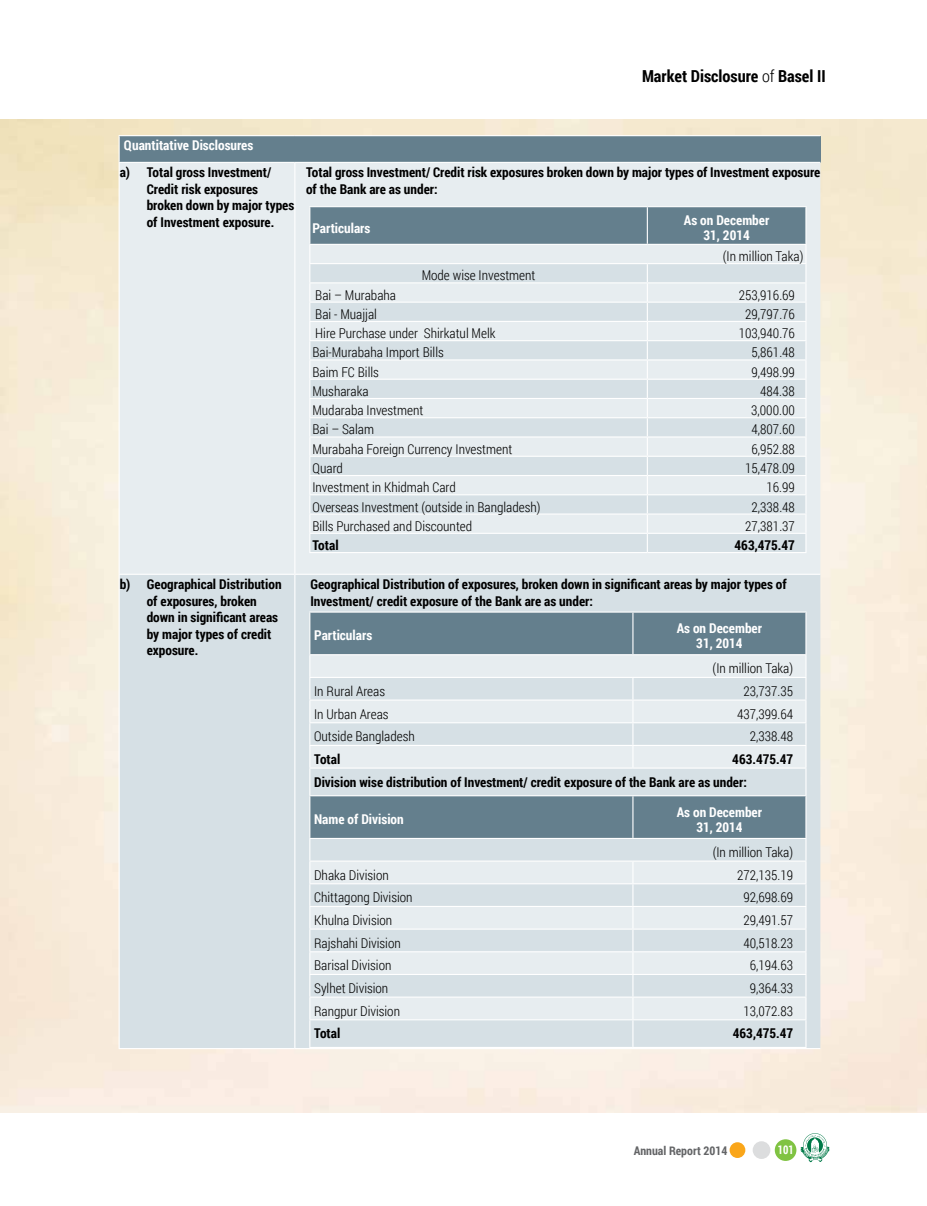
<style>
.page{position:relative;width:927px;height:1206px;background:#fff}
.page>*{position:absolute;margin:0;border:0;box-sizing:border-box;transform-origin:0 0}
.t1{font:700 16.5px "Roboto Condensed";color:#000}
.t2{font:300 13.5px "Roboto Condensed";color:#000}
.t3{font:700 13.5px/16.5px "Roboto Condensed";color:#000}
.t4{font:700 13.5px/15px "Roboto Condensed";color:#fff;text-align:center}
.t5{font:700 12px "Roboto Condensed";color:#636466}
.t6{font:700 12px "Roboto Condensed";color:#fff;scale:.9 1}
.s1{font-weight:300}
</style>
<div class="page">
<img style="left:0;top:119px;width:926px;height:992px">
<div style="left:774px;top:1138px;width:22px;height:22px;background:#80c342;border-radius:50%"></div>
<svg style="left:729px;top:1141px;width:16px;height:16px"></svg>
<div style="left:752px;top:1140px;width:18px;height:18px;background:#dcddde;border-radius:50%"></div>
<svg style="left:800px;top:1133px;width:30px;height:29px"></svg>
<div style="left:119px;top:136px;width:701px;height:26px;background:#647f8d"></div>
<div style="left:120px;top:163px;width:700px;height:410px;background:#e7edf0"></div>
<div style="left:120px;top:574px;width:700px;height:473px;background:#d6e0e5"></div>
<hr style="left:119px;top:135px;width:176px;height:1px;background:#fff">
<svg style="left:119px;top:136px;width:1px;height:26px"></svg>
<hr style="left:295px;top:135px;width:525px;height:1px;background:#fff">
<hr style="left:119px;top:162px;width:176px;height:1px;background:#fff">
<hr style="left:119px;top:163px;width:1px;height:410px;background:#fff">
<hr style="left:295px;top:162px;width:525px;height:1px;background:#fff">
<hr style="left:294px;top:163px;width:1px;height:410px;background:#fff">
<hr style="left:119px;top:573px;width:176px;height:1px;background:#fff">
<hr style="left:119px;top:574px;width:1px;height:473px;background:#fff">
<hr style="left:295px;top:573px;width:525px;height:1px;background:#fff">
<hr style="left:294px;top:574px;width:1px;height:473px;background:#fff">
<hr style="left:119px;top:1047px;width:176px;height:1px;background:#fff">
<hr style="left:295px;top:1047px;width:525px;height:1px;background:#fff">
<hr style="left:309px;top:206px;width:338px;height:1px;background:#fff">
<hr style="left:647px;top:206px;width:159px;height:1px;background:#fff">
<svg style="left:309px;top:207px;width:497px;height:345px;background:#d3dde1"></svg>
<hr style="left:309px;top:552px;width:338px;height:1px;background:#fff">
<hr style="left:647px;top:552px;width:159px;height:1px;background:#fff">
<div style="left:310px;top:612px;width:495px;height:42px;background:#647f8d"></div>
<div style="left:310px;top:655px;width:495px;height:21px;background:#e7edf0"></div>
<svg style="left:310px;top:677px;width:495px;height:369px;background:#d0dadf"></svg>
<hr style="left:309px;top:611px;width:324px;height:1px;background:#fff">
<hr style="left:309px;top:612px;width:1px;height:42px;background:#fff">
<hr style="left:633px;top:611px;width:173px;height:1px;background:#fff">
<hr style="left:632px;top:612px;width:1px;height:42px;background:#fff">
<hr style="left:805px;top:612px;width:1px;height:42px;background:#fff">
<hr style="left:309px;top:654px;width:324px;height:1px;background:#fff">
<hr style="left:633px;top:654px;width:173px;height:1px;background:#fff">
<hr style="left:309px;top:676px;width:324px;height:1px;background:#fff">
<hr style="left:633px;top:676px;width:173px;height:1px;background:#fff">
<hr style="left:309px;top:699px;width:324px;height:1px;background:#fff">
<hr style="left:633px;top:699px;width:173px;height:1px;background:#fff">
<hr style="left:309px;top:722px;width:324px;height:1px;background:#fff">
<hr style="left:633px;top:722px;width:173px;height:1px;background:#fff">
<hr style="left:309px;top:744px;width:324px;height:1px;background:#fff">
<hr style="left:633px;top:744px;width:173px;height:1px;background:#fff">
<svg style="left:632px;top:677px;width:1px;height:90px"></svg>
<hr style="left:309px;top:767px;width:324px;height:1px;background:#fff">
<svg style="left:309px;top:655px;width:1px;height:140px"></svg>
<hr style="left:633px;top:767px;width:173px;height:1px;background:#fff">
<svg style="left:805px;top:655px;width:1px;height:140px"></svg>
<hr style="left:309px;top:795px;width:324px;height:1px;background:#fff">
<hr style="left:309px;top:796px;width:1px;height:41px;background:#fff">
<hr style="left:633px;top:795px;width:173px;height:1px;background:#fff">
<hr style="left:632px;top:796px;width:1px;height:41px;background:#fff">
<hr style="left:805px;top:796px;width:1px;height:41px;background:#fff">
<hr style="left:309px;top:837px;width:324px;height:1px;background:#fff">
<hr style="left:633px;top:837px;width:173px;height:1px;background:#fff">
<hr style="left:309px;top:860px;width:324px;height:1px;background:#fff">
<hr style="left:633px;top:860px;width:173px;height:1px;background:#fff">
<hr style="left:309px;top:883px;width:324px;height:1px;background:#fff">
<hr style="left:633px;top:883px;width:173px;height:1px;background:#fff">
<hr style="left:309px;top:905px;width:324px;height:1px;background:#fff">
<hr style="left:633px;top:905px;width:173px;height:1px;background:#fff">
<hr style="left:309px;top:928px;width:324px;height:1px;background:#fff">
<hr style="left:633px;top:928px;width:173px;height:1px;background:#fff">
<hr style="left:309px;top:950px;width:324px;height:2px;background:#fff">
<hr style="left:633px;top:950px;width:173px;height:2px;background:#fff">
<hr style="left:309px;top:973px;width:324px;height:1px;background:#fff">
<hr style="left:633px;top:973px;width:173px;height:1px;background:#fff">
<hr style="left:309px;top:996px;width:324px;height:1px;background:#fff">
<hr style="left:633px;top:996px;width:173px;height:1px;background:#fff">
<hr style="left:309px;top:1018px;width:324px;height:2px;background:#fff">
<svg style="left:309px;top:838px;width:1px;height:208px"></svg>
<hr style="left:633px;top:1018px;width:173px;height:2px;background:#fff">
<svg style="left:632px;top:861px;width:1px;height:185px"></svg>
<svg style="left:805px;top:838px;width:1px;height:208px"></svg>
<hr style="left:309px;top:1046px;width:324px;height:1px;background:#fff">
<hr style="left:633px;top:1046px;width:173px;height:1px;background:#fff">
<p class="t1" style="left:642px;top:64px;width:185px">Market Disclosure <span class="s1">of</span> Basel II</p>
<p class="t4" style="left:124px;top:137px;width:131px">Quantitative Disclosures</p>
<p class="t3" style="left:147px;top:163px;width:149px;text-indent:-27px">a) Total gross Investment/<br>Credit risk exposures broken down by major types of Investment exposure.</p>
<p class="t3" style="left:306px;top:163px;width:516px">Total gross Investment/ Credit risk exposures broken down by major types of Investment exposure of the Bank are as under:</p>
<p class="t4" style="left:312px;top:220px;width:60px">Particulars</p>
<p class="t4" style="left:684px;top:212px;width:87px">As on December<br>31, 2014</p>
<p class="t2" style="left:722px;top:247px;width:82px">(In million Taka)</p>
<p class="t2" style="left:421px;top:266px;width:115px">Mode wise Investment</p>
<p class="t2" style="left:315px;top:285px;width:82px">Bai – Murabaha</p>
<p class="t2" style="left:738px;top:285px;width:58px">253,916.69</p>
<p class="t2" style="left:315px;top:304px;width:63px">Bai - Muajjal</p>
<p class="t2" style="left:745px;top:304px;width:51px">29,797.76</p>
<p class="t2" style="left:315px;top:324px;width:182px">Hire Purchase under Shirkatul Melk</p>
<p class="t2" style="left:738px;top:324px;width:58px">103,940.76</p>
<p class="t2" style="left:312px;top:343px;width:133px">Bai-Murabaha Import Bills</p>
<p class="t2" style="left:751px;top:343px;width:45px">5,861.48</p>
<p class="t2" style="left:312px;top:362px;width:68px">Baim FC Bills</p>
<p class="t2" style="left:751px;top:362px;width:45px">9,498.99</p>
<p class="t2" style="left:312px;top:381px;width:58px">Musharaka</p>
<p class="t2" style="left:760px;top:381px;width:36px">484.38</p>
<p class="t2" style="left:312px;top:401px;width:112px">Mudaraba Investment</p>
<p class="t2" style="left:751px;top:401px;width:45px">3,000.00</p>
<p class="t2" style="left:312px;top:420px;width:63px">Bai – Salam</p>
<p class="t2" style="left:751px;top:420px;width:45px">4,807.60</p>
<p class="t2" style="left:312px;top:439px;width:201px">Murabaha Foreign Currency Investment</p>
<p class="t2" style="left:751px;top:439px;width:45px">6,952.88</p>
<p class="t2" style="left:312px;top:458px;width:32px">Quard</p>
<p class="t2" style="left:745px;top:458px;width:51px">15,478.09</p>
<p class="t2" style="left:312px;top:478px;width:145px">Investment in Khidmah Card</p>
<p class="t2" style="left:766px;top:478px;width:30px">16.99</p>
<p class="t2" style="left:312px;top:497px;width:230px">Overseas Investment (outside in Bangladesh)</p>
<p class="t2" style="left:751px;top:497px;width:45px">2,338.48</p>
<p class="t2" style="left:312px;top:516px;width:161px">Bills Purchased and Discounted</p>
<p class="t2" style="left:745px;top:516px;width:51px">27,381.37</p>
<p class="t3" style="left:312px;top:536px;width:28px">Total</p>
<p class="t3" style="left:734px;top:536px;width:62px">463,475.47</p>
<p class="t3" style="left:147px;top:575px;width:136px;text-indent:-27px">b) Geographical Distribution of exposures, broken down in significant areas by major types of credit exposure.</p>
<p class="t3" style="left:310px;top:575px;width:478px">Geographical Distribution of exposures, broken down in significant areas by major types of<br>Investment/ credit exposure of the Bank are as under:</p>
<p class="t4" style="left:314px;top:627px;width:60px">Particulars</p>
<p class="t4" style="left:676px;top:620px;width:87px">As on December<br>31, 2014</p>
<p class="t2" style="left:712px;top:658px;width:82px">(In million Taka)</p>
<p class="t2" style="left:314px;top:681px;width:72px">In Rural Areas</p>
<p class="t2" style="left:743px;top:681px;width:51px">23,737.35</p>
<p class="t2" style="left:314px;top:704px;width:76px">In Urban Areas</p>
<p class="t2" style="left:737px;top:704px;width:58px">437,399.64</p>
<p class="t2" style="left:314px;top:726px;width:102px">Outside Bangladesh</p>
<p class="t2" style="left:749px;top:726px;width:45px">2,338.48</p>
<p class="t3" style="left:314px;top:750px;width:28px">Total</p>
<p class="t3" style="left:314px;top:747px;width:480px;line-height:22.6px;text-indent:418px">463.475.47<br>Division wise distribution of Investment/ credit exposure of the Bank are as under:</p>
<p class="t4" style="left:314px;top:811px;width:91px">Name of Division</p>
<p class="t4" style="left:676px;top:803px;width:87px">As on December<br>31, 2014</p>
<p class="t2" style="left:712px;top:842px;width:82px">(In million Taka)</p>
<p class="t2" style="left:314px;top:865px;width:76px">Dhaka Division</p>
<p class="t2" style="left:737px;top:865px;width:58px">272,135.19</p>
<p class="t2" style="left:314px;top:887px;width:100px">Chittagong Division</p>
<p class="t2" style="left:743px;top:887px;width:51px">92,698.69</p>
<p class="t2" style="left:314px;top:910px;width:80px">Khulna Division</p>
<p class="t2" style="left:743px;top:910px;width:51px">29,491.57</p>
<p class="t2" style="left:314px;top:933px;width:88px">Rajshahi Division</p>
<p class="t2" style="left:743px;top:933px;width:51px">40,518.23</p>
<p class="t2" style="left:314px;top:955px;width:79px">Barisal Division</p>
<p class="t2" style="left:750px;top:955px;width:45px">6,194.63</p>
<p class="t2" style="left:314px;top:978px;width:76px">Sylhet Division</p>
<p class="t2" style="left:750px;top:978px;width:45px">9,364.33</p>
<p class="t2" style="left:314px;top:1001px;width:87px">Rangpur Division</p>
<p class="t2" style="left:743px;top:1001px;width:51px">13,072.83</p>
<p class="t3" style="left:314px;top:1024px;width:28px">Total</p>
<p class="t3" style="left:732px;top:1024px;width:62px">463,475.47</p>
<p class="t5" style="left:633px;top:1142px;width:95px">Annual Report 2014</p>
<p class="t6" style="left:778px;top:1141px;width:19px">101</p>
</div>
